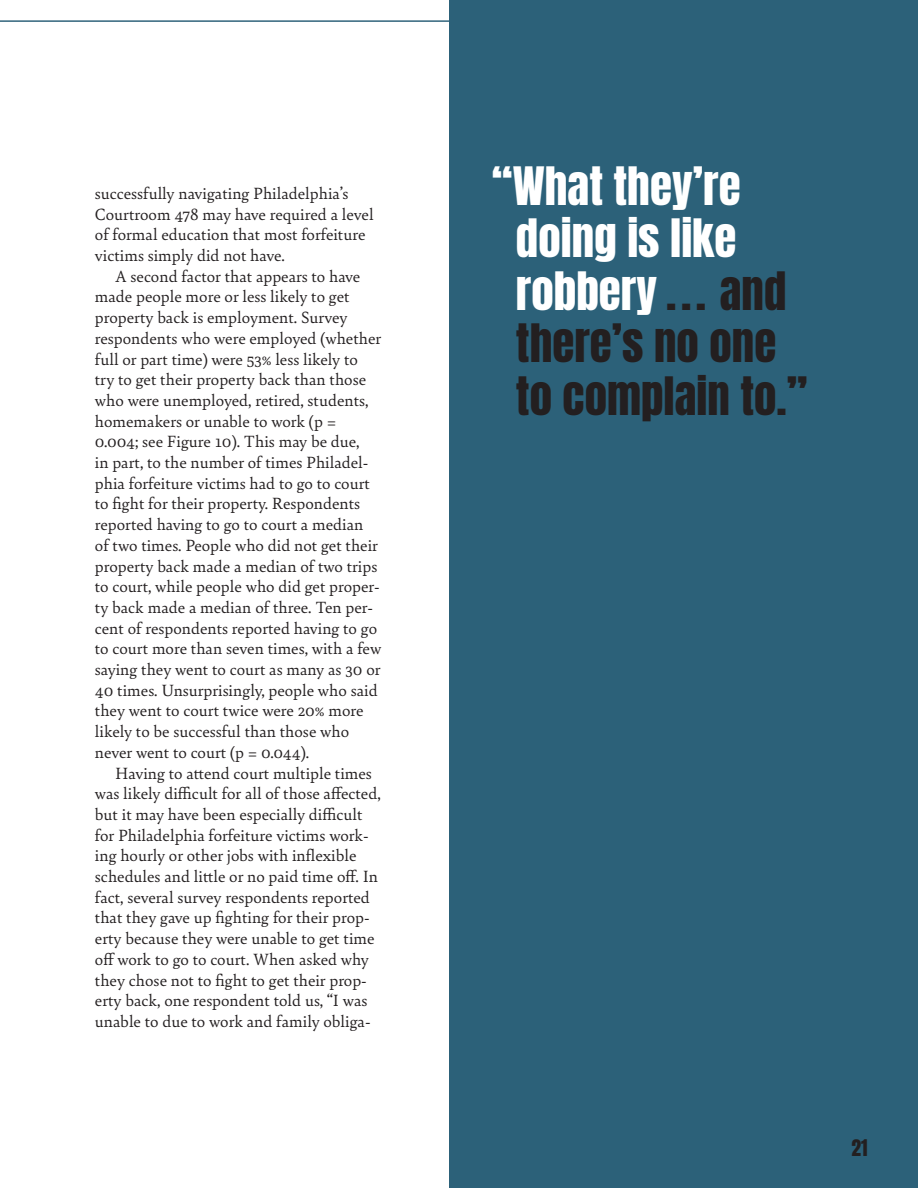
<style>
.page{position:relative;width:918px;height:1188px;background:#fff}
.page>*{position:absolute;margin:0;border:0;box-sizing:border-box;transform-origin:0 0}
.t1{font:45px/52.5px "Anton";color:#231f20}
.t2{font:19.5px "Anton";color:#231f20}
.Bely_Body{font:17.25px/20.7px "Bely";color:#231f20}
.s1{color:#fff}
</style>
<div class="page">
<hr style="left:0;top:21px;width:918px;height:1px;background:#2c6179">
<div style="left:449px;top:0;width:469px;height:1188px;background:#2c6179"></div>
<p class="Bely_Body" style="left:95px;top:182px;width:280px">successfully navigating Philadelphia’s Courtroom 478 may have required a level of formal education that most forfeiture victims simply did not have.</p>
<p class="Bely_Body" style="left:95px;top:265px;width:288px;text-indent:20px">A second factor that appears to have made people more or less likely to get property back is employment. Survey respondents who were employed (whether full or part time) were 53% less likely to try to get their property back than those who were unemployed, retired, students, homemakers or unable to work (p = 0.004; see Figure 10). This may be due,<br>in part, to the number of times Philadel&shy;phia forfeiture victims had to go to court to fight for their property. Respondents reported having to go to court a median of two times. People who did not get their property back made a median of two trips to court, while people who did get proper&shy;ty back made a median of three. Ten per&shy;cent of respondents reported having to go to court more than seven times, with a few saying they went to court as many as 30 or 40 times. Unsurprisingly, people who said they went to court twice were 20% more likely to be successful than those who never went to court (p = 0.044).</p>
<p class="Bely_Body" style="left:95px;top:762px;width:287px;text-indent:20px">Having to attend court multiple times was likely difficult for all of those affected, but it may have been especially difficult for Philadelphia forfeiture victims work&shy;ing hourly or other jobs with inflexible schedules and little or no paid time off. In fact, several survey respondents reported that they gave up fighting for their prop&shy;erty because they were unable to get time off work to go to court. When asked why they chose not to fight to get their prop&shy;erty back, one respondent told us, “I was unable to due to work and family obliga-</p>
<p class="t1" style="left:516px;top:163px;width:293px;text-indent:-24px"><span class="s1">“What they’re doing is like robbery</span> ... and there’s no one to complain to.”</p>
<p class="t2" style="left:851px;top:1138px;width:18px">21</p>
</div>
